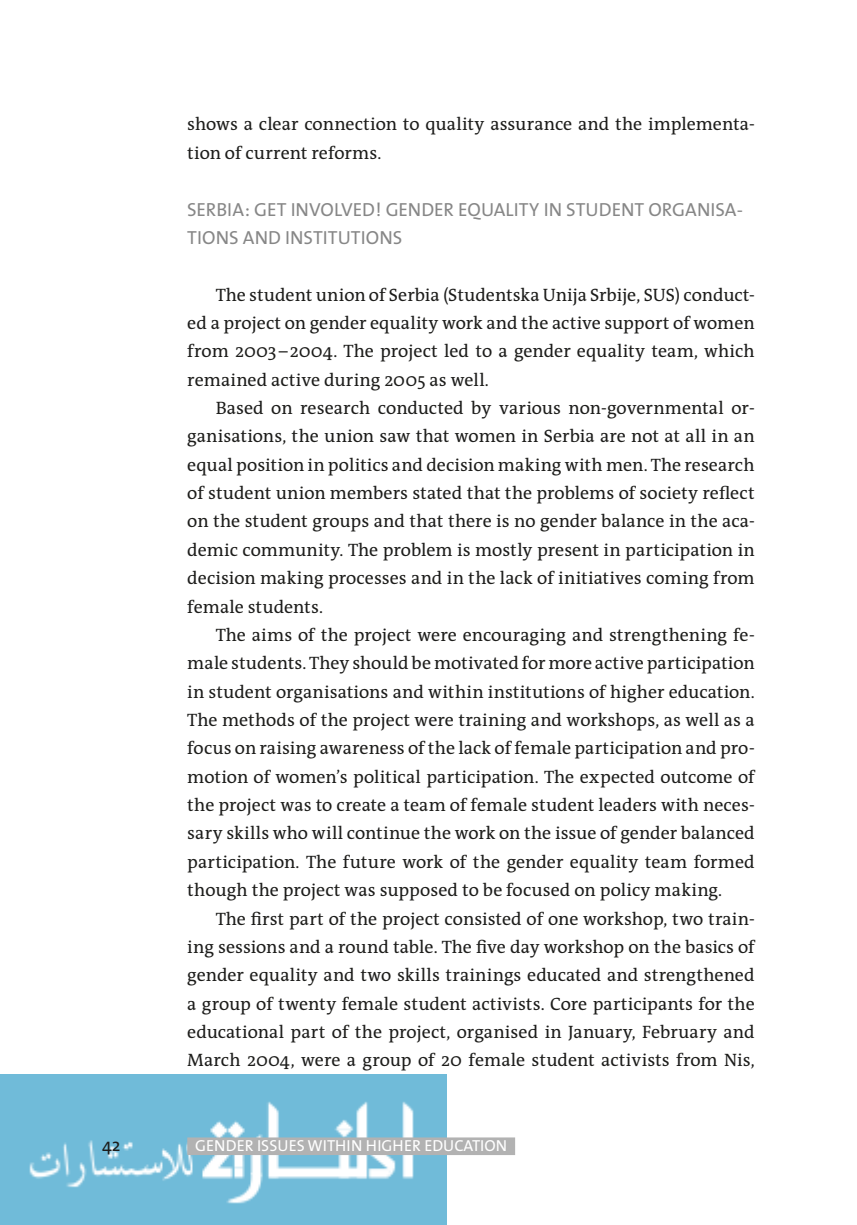
<style>
.page{position:relative;width:857px;height:1225px;background:#fff}
.page>*{position:absolute;margin:0;border:0;box-sizing:border-box;transform-origin:0 0}
.t1{font:19px/28.4px "The Sans";color:#878787}
.t2{font:18px/28.4px "The Antiqua B5";letter-spacing:.005em;color:#1d1d1b;text-align:justify}
.t3{font:18px "The Sans";color:#1d1d1b}
.t4{font:16px "The Sans";color:#fff}
</style>
<div class="page">
<img style="left:0;top:1075px;width:446px;height:150px">
<div style="left:187px;top:1137px;width:328px;height:18px;background:#b2b2b2"></div>
<p class="t2" style="left:187px;top:111px;width:568px">shows a clear connection to quality assurance and the implementa&shy;tion of current reforms.</p>
<p class="t1" style="left:187px;top:194px;width:557px">SERBIA: GET INVOLVED! GENDER EQUALITY IN STUDENT ORGANISA-<br>TIONS AND INSTITUTIONS</p>
<p class="t2" style="left:187px;top:281px;width:568px;text-indent:28px">The student union of Serbia (Studentska Unija Srbije, SUS) conduct&shy;ed a project on gender equality work and the active support of women from 2003 – 2004. The project led to a gender equality team, which remained active during 2005 as well.</p>
<p class="t2" style="left:187px;top:394px;width:568px;text-indent:28px">Based on research conducted by various non-governmental or&shy;ganisations, the union saw that women in Serbia are not at all in an equal position in politics and decision making with men. The research of student union members stated that the problems of society reflect on the student groups and that there is no gender balance in the aca&shy;demic community. The problem is mostly present in participation in decision making processes and in the lack of initiatives coming from female students.</p>
<p class="t2" style="left:187px;top:621px;width:569px;text-indent:28px">The aims of the project were encouraging and strengthening fe&shy;male students. They should be motivated for more active participation in student organisations and within institutions of higher education.<br>The methods of the project were training and workshops, as well as a focus on raising awareness of the lack of female participation and pro&shy;motion of women’s political participation. The expected outcome of the project was to create a team of female student leaders with neces&shy;sary skills who will continue the work on the issue of gender balanced participation. The future work of the gender equality team formed though the project was supposed to be focused on policy making.</p>
<p class="t2" style="left:187px;top:905px;width:568px;text-indent:28px">The first part of the project consisted of one workshop, two train&shy;ing sessions and a round table. The five day workshop on the basics of gender equality and two skills trainings educated and strengthened a group of twenty female student activists. Core participants for the educational part of the project, organised in January, February and March 2004, were a group of 20 female student activists from Nis,</p>
<p class="t3" style="left:102px;top:1130px;width:20px">42</p>
<p class="t4" style="left:195px;top:1132px;width:313px">GENDER ISSUES WITHIN HIGHER EDUCATION</p>
</div>
